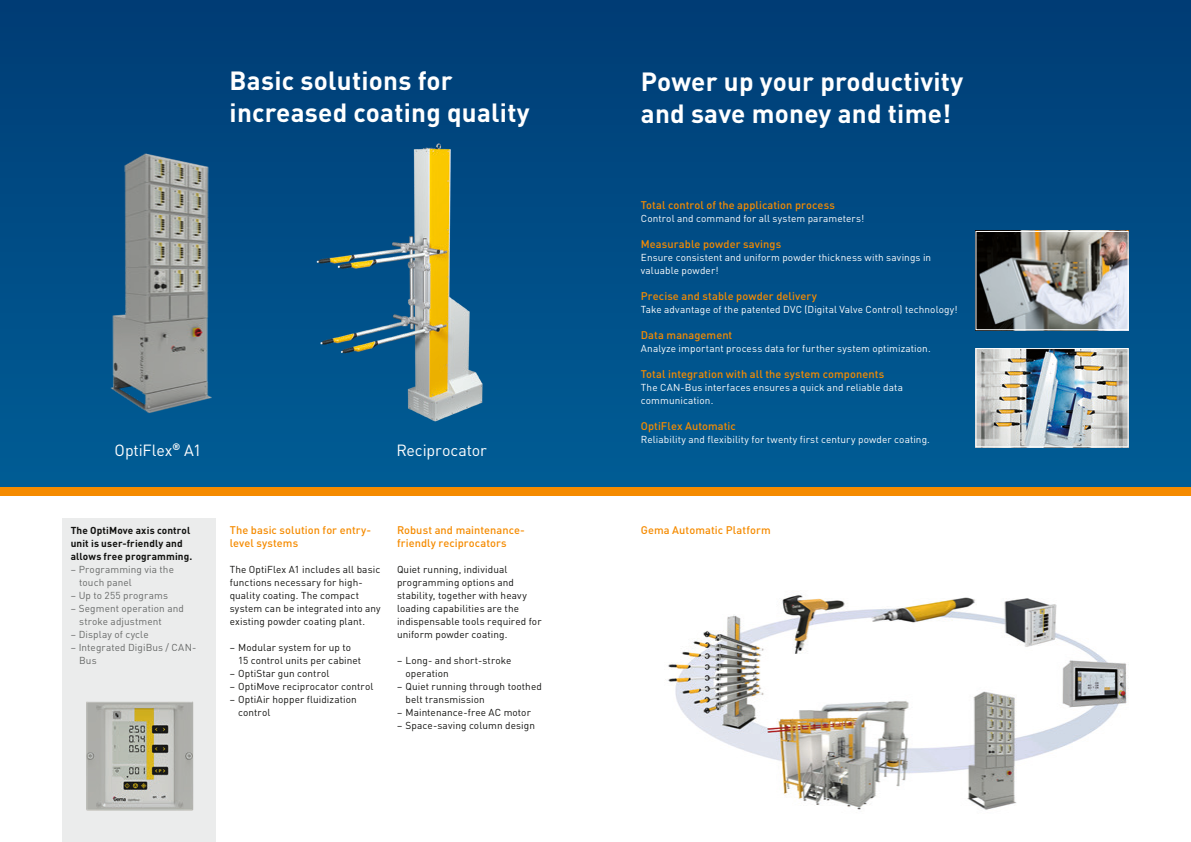
<style>
.page{position:relative;width:1191px;height:842px;background:#fff}
.page>*{position:absolute;margin:0;border:0;box-sizing:border-box;transform-origin:0 0}
.t1{font:700 26px/32px "DIN Pro";letter-spacing:.01em;color:#fff}
.t2{font:16px "DIN Pro";letter-spacing:-.005em;color:#fff}
.t3{font:500 11px/13px "DIN Pro";letter-spacing:.005em;color:#f58b00}
.t4{font:10px/13px "DIN Pro";letter-spacing:.01em;color:#11110f}
.t5{font:10px/13px "DIN Pro";letter-spacing:.01em;color:#fff}
.t6{font:10px/13px "DIN Pro";letter-spacing:.01em;color:#676968}
.t7{font:700 10px/13px "DIN Pro";letter-spacing:.015em;color:#11110f}
</style>
<div class="page">
<div style="left:0;top:0;width:604px;height:491px;background:linear-gradient(to bottom,#003c75,#005d96)"></div>
<div style="left:587px;top:0;width:604px;height:491px;background:linear-gradient(to bottom,#003c75,#005d96)"></div>
<div style="left:587px;top:487px;width:604px;height:8px;background:#f58b00"></div>
<div style="left:0;top:487px;width:604px;height:8px;background:#f58b00"></div>
<img style="left:68px;top:131px;width:210px;height:319px">
<div style="left:62px;top:518px;width:153px;height:324px;background:#ebecec"></div>
<img style="left:312px;top:140px;width:229px;height:290px">
<img style="left:86px;top:701px;width:108px;height:110px">
<img style="left:977px;top:350px;width:149px;height:95px">
<div style="left:975px;top:348px;width:153px;height:99px;border:1px solid #fff"></div>
<img style="left:977px;top:233px;width:149px;height:95px">
<div style="left:975px;top:231px;width:153px;height:99px;border:1px solid #fff"></div>
<img style="left:668px;top:595px;width:461px;height:215px">
<h1 class="t1" style="left:230px;top:62px;width:301px">Basic solutions for increased coating quality</h1>
<h2 class="t2" style="left:115px;top:437px;width:88px">OptiFlex<sup>®</sup> A1</h2>
<p class="t7" style="left:71px;top:523px;width:123px">The OptiMove axis control unit is user-friendly and allows free programming.</p>
<p class="t6" style="left:79px;top:562px;width:96px;text-indent:-9px">– Programming via the touch panel</p>
<p class="t6" style="left:71px;top:588px;width:99px">– Up to 255 programs</p>
<p class="t6" style="left:79px;top:601px;width:106px;text-indent:-8px">– Segment operation and stroke adjustment</p>
<p class="t6" style="left:71px;top:627px;width:79px">– Display of cycle</p>
<p class="t6" style="left:79px;top:640px;width:119px;text-indent:-8px">– Integrated DigiBus / CAN-<br>Bus</p>
<h2 class="t2" style="left:396px;top:437px;width:92px">Reciprocator</h2>
<p class="t3" style="left:230px;top:523px;width:143px">The basic solution for entry&shy;level systems</p>
<p class="t4" style="left:230px;top:562px;width:153px">The OptiFlex A1 includes all basic functions necessary for high&shy;quality coating. The compact system can be integrated into any existing powder coating plant.</p>
<p class="t4" style="left:238px;top:640px;width:125px;text-indent:-8px">– Modular system for up to<br>15 control units per cabinet</p>
<p class="t4" style="left:230px;top:666px;width:101px">– OptiStar gun control</p>
<p class="t4" style="left:230px;top:679px;width:145px">– OptiMove reciprocator control</p>
<p class="t4" style="left:238px;top:692px;width:120px;text-indent:-8px">– OptiAir hopper fluidization control</p>
<p class="t3" style="left:397px;top:523px;width:129px">Robust and maintenance&shy;friendly reciprocators</p>
<p class="t4" style="left:397px;top:562px;width:146px">Quiet running, individual programming options and stability, together with heavy loading capabilities are the indispensable tools required for uniform powder coating.</p>
<p class="t4" style="left:405px;top:653px;width:107px;text-indent:-8px">– Long- and short-stroke operation</p>
<p class="t4" style="left:405px;top:679px;width:138px;text-indent:-8px">– Quiet running through toothed belt transmission</p>
<p class="t4" style="left:397px;top:705px;width:135px">– Maintenance-free AC motor</p>
<p class="t4" style="left:397px;top:718px;width:139px">– Space-saving column design</p>
<h1 class="t1" style="left:641px;top:62px;width:324px">Power up your productivity and save money and time!</h1>
<p class="t3" style="left:641px;top:198px;width:195px">Total control of the application process</p>
<p class="t5" style="left:641px;top:211px;width:225px">Control and command for all system parameters!</p>
<p class="t3" style="left:641px;top:237px;width:142px">Measurable powder savings</p>
<p class="t5" style="left:641px;top:250px;width:292px">Ensure consistent and uniform powder thickness with savings in valuable powder!</p>
<p class="t3" style="left:641px;top:289px;width:178px">Precise and stable powder delivery</p>
<p class="t5" style="left:641px;top:302px;width:318px">Take advantage of the patented DVC (Digital Valve Control) technology!</p>
<p class="t3" style="left:641px;top:328px;width:93px">Data management</p>
<p class="t5" style="left:641px;top:341px;width:291px">Analyze important process data for further system optimization.</p>
<p class="t3" style="left:641px;top:367px;width:245px">Total integration with all the system components</p>
<p class="t5" style="left:641px;top:380px;width:263px">The CAN-Bus interfaces ensures a quick and reliable data communication.</p>
<p class="t3" style="left:641px;top:419px;width:97px">OptiFlex Automatic</p>
<p class="t5" style="left:641px;top:432px;width:291px">Reliability and flexibility for twenty first century powder coating.</p>
<p class="t3" style="left:641px;top:523px;width:131px">Gema Automatic Platform</p>
</div>
